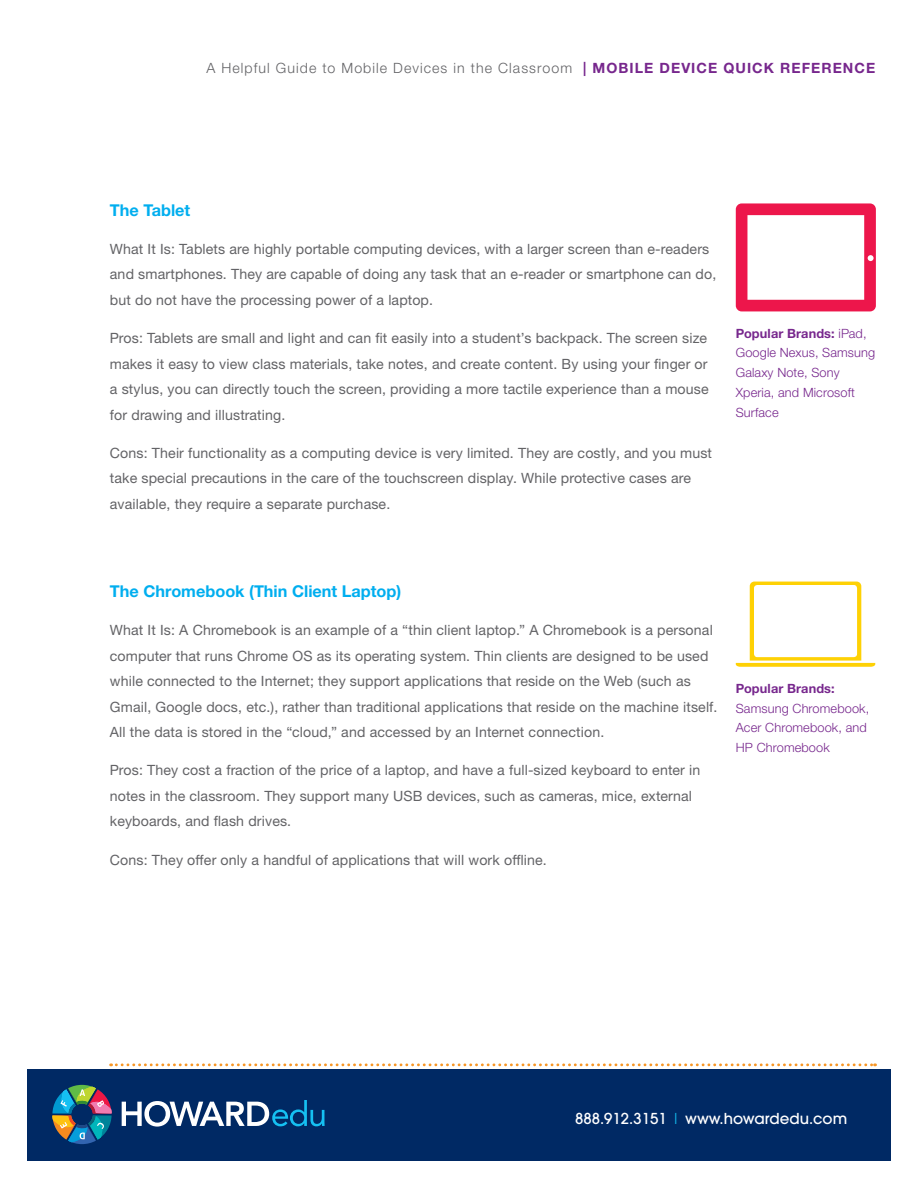
<style>
.page{position:relative;width:918px;height:1188px;background:#fff}
.page>*{position:absolute;margin:0;border:0;box-sizing:border-box;transform-origin:0 0}
.t1{font:700 16.35px "Helvetica Neue LTW1 G";color:#00aeef}
.t2{font:500 15px "Avant Garde";color:#fff}
.t3{font:14.1px/25.5px "Helvetica Neue LTW1 G";letter-spacing:.01em;color:#636366}
.t4{font:300 14.1px "Helvetica Neue LTW1 G";letter-spacing:.075em;color:#636366}
.t5{font:300 12.75px/19.8px "Helvetica Neue LTW1 G";letter-spacing:.01em;color:#77278d}
.t6{font:700 12.75px "Helvetica Neue LTW1 G";letter-spacing:.01em;color:#77278d}
.s1{font-weight:700;color:#77278d}
.s2{font-weight:700}
.s3{font-weight:400;color:#15c0f2}
</style>
<div class="page">
<div style="left:27px;top:1068px;width:864px;height:93px;background:#002964"></div>
<svg style="left:122px;top:1100px;width:203px;height:27px"></svg>
<svg style="left:52px;top:1085px;width:60px;height:59px"></svg>
<svg style="left:111px;top:1063px;width:765px;height:3px"></svg>
<svg style="left:736px;top:582px;width:139px;height:85px"></svg>
<div style="left:754px;top:585px;width:103px;height:72px;background:#fff;border-radius:3px"></div>
<svg style="left:736px;top:203px;width:140px;height:108px"></svg>
<p class="t4" style="left:207px;top:60px;width:670px">A Helpful Guide to Mobile Devices in the Classroom <span class="s1">| MOBILE DEVICE QUICK REFERENCE</span></p>
<p class="t1" style="left:110px;top:200px;width:82px">The Tablet</p>
<p class="t3" style="left:110px;top:236px;width:608px">What It Is: Tablets are highly portable computing devices, with a larger screen than e-readers and smartphones. They are capable of doing any task that an e-reader or smartphone can do, but do not have the processing power of a laptop.</p>
<p class="t3" style="left:110px;top:325px;width:600px;text-align:justify">Pros: Tablets are small and light and can fit easily into a student’s backpack. The screen size makes it easy to view class materials, take notes, and create content. By using your finger or a stylus, you can directly touch the screen, providing a more tactile experience than a mouse for drawing and illustrating.</p>
<p class="t3" style="left:110px;top:440px;width:604px">Cons: Their functionality as a computing device is very limited. They are costly, and you must take special precautions in the care of the touchscreen display. While protective cases are available, they require a separate purchase.</p>
<p class="t5" style="left:736px;top:323px;width:141px"><span class="s2">Popular Brands:</span> iPad,<br>Google Nexus, Samsung<br>Galaxy Note, Sony<br>Xperia, and Microsoft<br>Surface</p>
<p class="t1" style="left:110px;top:581px;width:293px">The Chromebook (Thin Client Laptop)</p>
<p class="t3" style="left:110px;top:617px;width:609px">What It Is: A Chromebook is an example of a “thin client laptop.” A Chromebook is a personal computer that runs Chrome OS as its operating system. Thin clients are designed to be used while connected to the Internet; they support applications that reside on the Web (such as Gmail, Google docs, etc.), rather than traditional applications that reside on the machine itself.<br>All the data is stored in the “cloud,” and accessed by an Internet connection.</p>
<p class="t3" style="left:110px;top:758px;width:592px">Pros: They cost a fraction of the price of a laptop, and have a full-sized keyboard to enter in notes in the classroom. They support many USB devices, such as cameras, mice, external keyboards, and flash drives.</p>
<p class="t3" style="left:110px;top:847px;width:438px">Cons: They offer only a handful of applications that will work offline.</p>
<p class="t6" style="left:736px;top:680px;width:101px">Popular Brands:</p>
<p class="t5" style="left:736px;top:698px;width:135px">Samsung Chromebook,<br>Acer Chromebook, and<br>HP Chromebook</p>
<p class="t2" style="left:575px;top:1109px;width:274px">888.912.3151 <span class="s3">|</span> www.howardedu.com</p>
</div>
